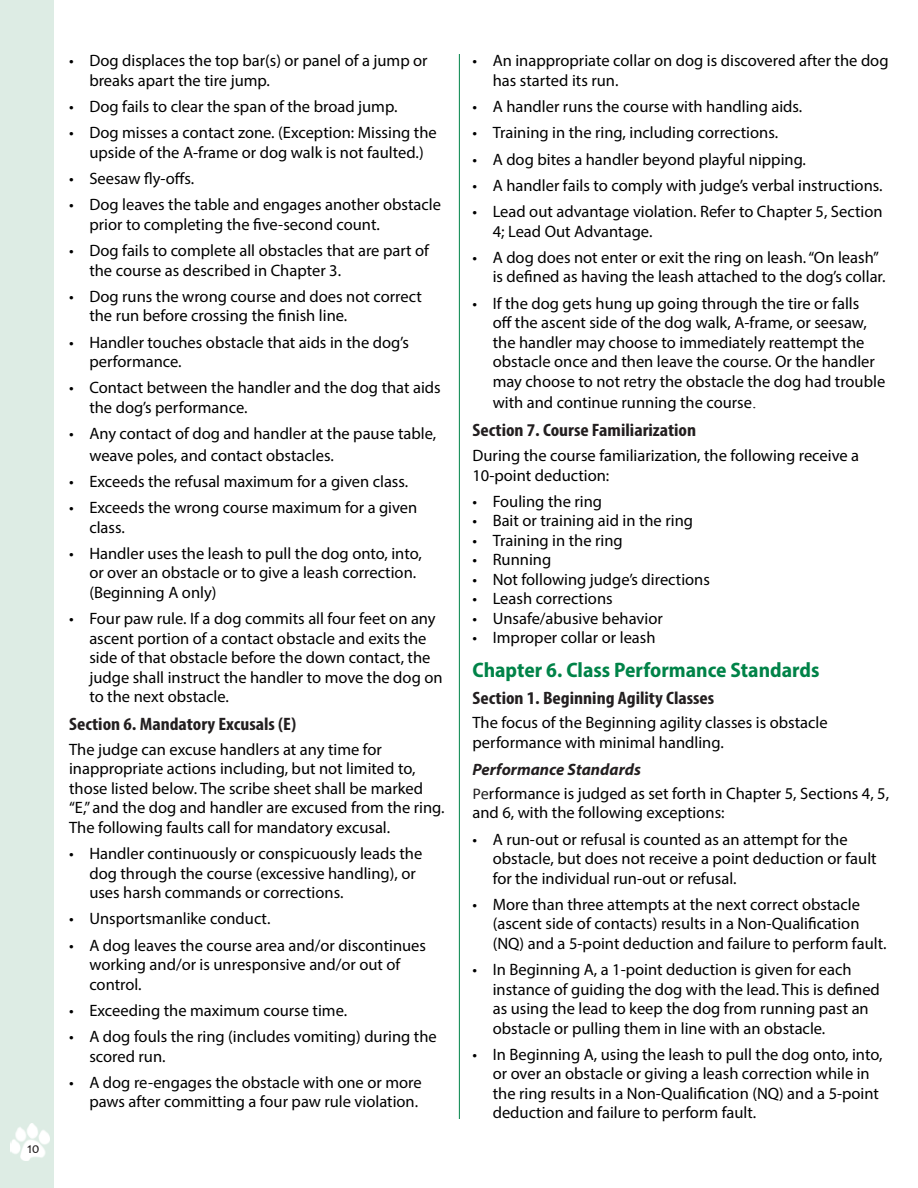
<style>
.page{position:relative;width:918px;height:1188px;background:#fff}
.page>*{position:absolute;margin:0;border:0;box-sizing:border-box;transform-origin:0 0}
.Green_Heads{font:700 semi-condensed 21px "Myriad Pro";color:#008348}
.Black_Heads{font:700 condensed 18px "Myriad Pro";color:#231f20;scale:1.1 1}
.List_Paragraph{font:16.5px/19.5px "Myriad Pro";color:#000}
.Black_Heads-2{font:italic 700 16.5px "Myriad Pro";color:#231f20}
.t1{font:15px "Candara";color:#231f20;scale:.95 1}
.s1{font-family:"Times New Roman";font-size:18px;color:#231f20}
.s2{font-family:"Calibri";color:#231f20}
</style>
<div class="page">
<div style="left:0;top:0;width:54px;height:1188px;background:#ddece4"></div>
<img style="left:10px;top:1124px;width:40px;height:36px">
<hr style="left:459px;top:54px;width:1px;height:1065px;background:#008348">
<p class="t1" style="left:27px;top:1139px;width:15px">10</p>
<p class="List_Paragraph" style="left:89px;top:51px;width:340px;text-indent:-20px">• Dog displaces the top bar(s) or panel of a jump or breaks apart the tire jump.</p>
<p class="List_Paragraph" style="left:69px;top:97px;width:330px">• Dog fails to clear the span of the broad jump.</p>
<p class="List_Paragraph" style="left:69px;top:123px;width:369px;text-align:center">• Dog misses a contact zone. (Exception: Missing the upside of the A-frame or dog walk is not faulted.)</p>
<p class="List_Paragraph" style="left:69px;top:169px;width:127px">• Seesaw fly-offs.</p>
<p class="List_Paragraph" style="left:89px;top:195px;width:353px;text-indent:-20px">• Dog leaves the table and engages another obstacle prior to completing the five-second count.</p>
<p class="List_Paragraph" style="left:89px;top:241px;width:341px;text-indent:-20px">• Dog fails to complete all obstacles that are part of the course as described in Chapter 3.</p>
<p class="List_Paragraph" style="left:89px;top:286px;width:334px;text-indent:-20px">• Dog runs the wrong course and does not correct the run before crossing the finish line.</p>
<p class="List_Paragraph" style="left:89px;top:332px;width:321px;text-indent:-20px">• Handler touches obstacle that aids in the dog’s performance.</p>
<p class="List_Paragraph" style="left:89px;top:378px;width:353px;text-indent:-20px">• Contact between the handler and the dog that aids the dog’s performance.</p>
<p class="List_Paragraph" style="left:89px;top:423px;width:348px;line-height:21.6px;text-indent:-20px">• Any contact of dog and handler at the pause table, weave poles, and contact obstacles.</p>
<p class="List_Paragraph" style="left:69px;top:471px;width:341px">• Exceeds the refusal maximum for a given class.</p>
<p class="List_Paragraph" style="left:89px;top:498px;width:330px;text-indent:-20px">• Exceeds the wrong course maximum for a given class.</p>
<p class="List_Paragraph" style="left:89px;top:543px;width:334px;text-indent:-20px">• Handler uses the leash to pull the dog onto, into, or over an obstacle or to give a leash correction. (Beginning A only)</p>
<p class="List_Paragraph" style="left:89px;top:609px;width:355px;text-indent:-20px">• Four paw rule. If a dog commits all four feet on any ascent portion of a contact obstacle and exits the side of that obstacle before the down contact, the judge shall instruct the handler to move the dog on to the next obstacle.</p>
<p class="Black_Heads" style="left:69px;top:713px;width:208px">Section 6. Mandatory Excusals (E)</p>
<p class="List_Paragraph" style="left:69px;top:739px;width:377px">The judge can excuse handlers at any time for inappropriate actions including, but not limited to, those listed below. The scribe sheet shall be marked “E,” and the dog and handler are excused from the ring.<br>The following faults call for mandatory excusal.</p>
<p class="List_Paragraph" style="left:89px;top:844px;width:334px;text-indent:-20px">• Handler continuously or conspicuously leads the dog through the course (excessive handling), or uses harsh commands or corrections.</p>
<p class="List_Paragraph" style="left:69px;top:909px;width:203px">• Unsportsmanlike conduct.</p>
<p class="List_Paragraph" style="left:89px;top:935px;width:338px;text-indent:-20px">• A dog leaves the course area and/or discontinues working and/or is unresponsive and/or out of control.</p>
<p class="List_Paragraph" style="left:69px;top:1000px;width:280px">• Exceeding the maximum course time.</p>
<p class="List_Paragraph" style="left:89px;top:1027px;width:349px;text-indent:-20px">• A dog fouls the ring (includes vomiting) during the scored run.</p>
<p class="List_Paragraph" style="left:69px;top:1072px;width:354px;text-align:right">• A dog re-engages the obstacle with one or more paws after committing a four paw rule violation.</p>
<p class="List_Paragraph" style="left:493px;top:51px;width:397px;text-indent:-20px">• An inappropriate collar on dog is discovered after the dog has started its run.</p>
<p class="List_Paragraph" style="left:472px;top:97px;width:331px">• A handler runs the course with handling aids.</p>
<p class="List_Paragraph" style="left:472px;top:123px;width:307px">• Training in the ring, including corrections.</p>
<p class="List_Paragraph" style="left:472px;top:149px;width:335px">• A dog bites a handler beyond playful nipping.</p>
<p class="List_Paragraph" style="left:472px;top:175px;width:412px">• A handler fails to comply with judge’s verbal instructions.</p>
<p class="List_Paragraph" style="left:493px;top:202px;width:391px;text-indent:-20px">• Lead out advantage violation. Refer to Chapter 5, Section<br>4; Lead Out Advantage.</p>
<p class="List_Paragraph" style="left:493px;top:247px;width:394px;text-indent:-20px">• A dog does not enter or exit the ring on leash. “On leash” is defined as having the leash attached to the dog’s collar.</p>
<p class="List_Paragraph" style="left:493px;top:293px;width:394px;text-indent:-20px">• If the dog gets hung up going through the tire or falls<br>off the ascent side of the dog walk, A-frame, or seesaw, the handler may choose to immediately reattempt the obstacle once and then leave the course. Or the handler may choose to not retry the obstacle the dog had trouble</p>
<p class="List_Paragraph" style="left:493px;top:393px;width:265px">with and continue running the course<span class="s1">.</span></p>
<p class="Black_Heads" style="left:472px;top:419px;width:205px">Section 7. Course Familiarization</p>
<p class="List_Paragraph" style="left:472px;top:445px;width:388px">During the course familiarization, the following receive a<br>10-point deduction:</p>
<p class="List_Paragraph" style="left:472px;top:491px;width:131px">• Fouling the ring</p>
<p class="List_Paragraph" style="left:472px;top:511px;width:222px">• Bait or training aid in the ring</p>
<p class="List_Paragraph" style="left:472px;top:530px;width:152px">• Training in the ring</p>
<p class="List_Paragraph" style="left:472px;top:550px;width:80px">• Running</p>
<p class="List_Paragraph" style="left:472px;top:569px;width:239px">• Not following judge’s directions</p>
<p class="List_Paragraph" style="left:472px;top:589px;width:142px">• Leash corrections</p>
<p class="List_Paragraph" style="left:472px;top:608px;width:192px">• Unsafe/abusive behavior</p>
<p class="List_Paragraph" style="left:472px;top:628px;width:185px">• Improper collar or leash</p>
<p class="Green_Heads" style="left:472px;top:657px;width:348px">Chapter 6. Class Performance Standards</p>
<p class="Black_Heads" style="left:472px;top:686px;width:221px">Section 1. Beginning Agility Classes</p>
<p class="List_Paragraph" style="left:472px;top:713px;width:357px">The focus of the Beginning agility classes is obstacle performance with minimal handling.</p>
<p class="Black_Heads-2" style="left:472px;top:758px;width:170px">Performance Standards</p>
<p class="List_Paragraph" style="left:472px;top:783px;width:418px"><span class="s2">Pe</span>rformance is judged as set forth in Chapter 5, Sections 4, 5, and 6, with the following exceptions:</p>
<p class="List_Paragraph" style="left:493px;top:829px;width:385px;text-indent:-20px">• A run-out or refusal is counted as an attempt for the obstacle, but does not receive a point deduction or fault for the individual run-out or refusal.</p>
<p class="List_Paragraph" style="left:493px;top:894px;width:395px;text-indent:-20px">• More than three attempts at the next correct obstacle (ascent side of contacts) results in a Non-Qualification (NQ) and a 5-point deduction and failure to perform fault.</p>
<p class="List_Paragraph" style="left:493px;top:960px;width:389px;text-indent:-20px">• In Beginning A, a 1-point deduction is given for each instance of guiding the dog with the lead. This is defined as using the lead to keep the dog from running past an obstacle or pulling them in line with an obstacle.</p>
<p class="List_Paragraph" style="left:493px;top:1044px;width:391px;text-indent:-20px">• In Beginning A, using the leash to pull the dog onto, into, or over an obstacle or giving a leash correction while in the ring results in a Non-Qualification (NQ) and a 5-point deduction and failure to perform fault.</p>
</div>
